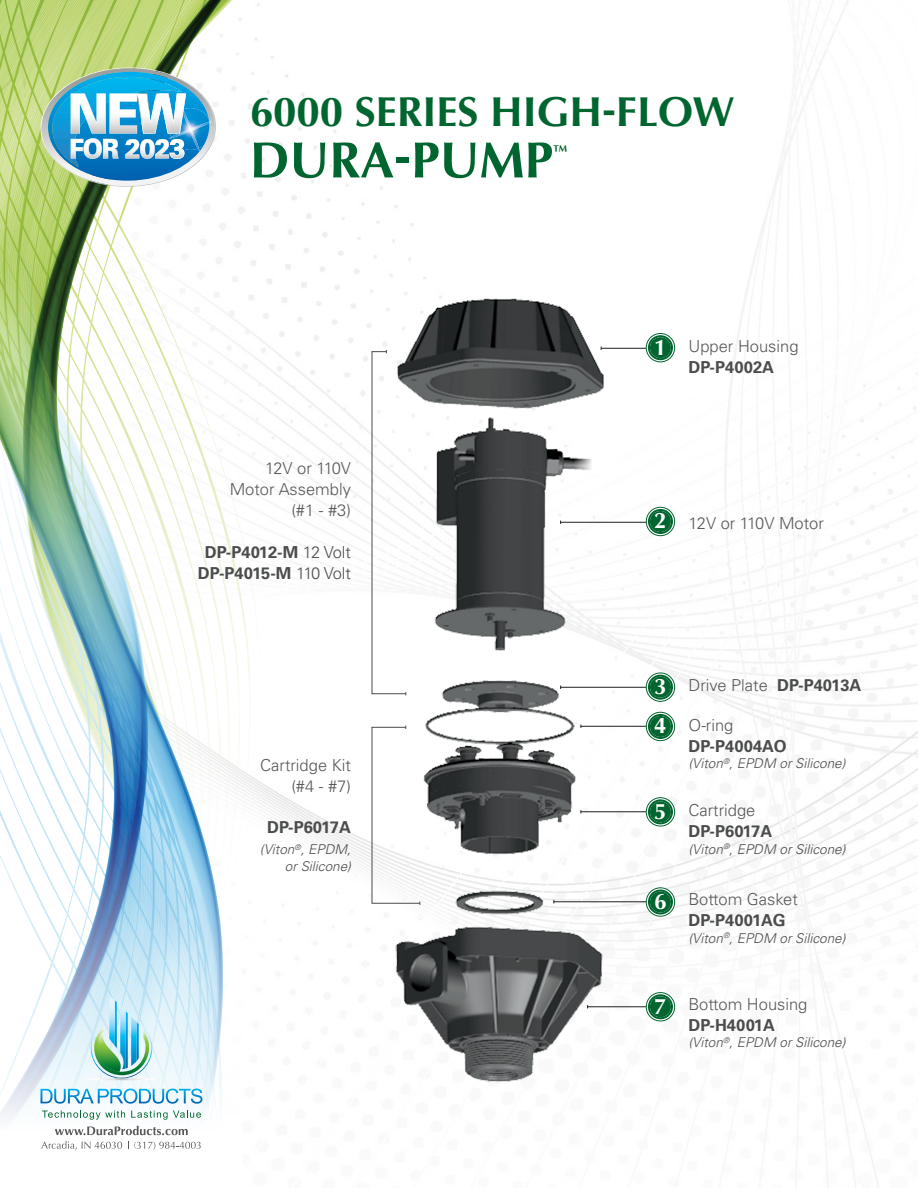
<style>
.page{position:relative;width:918px;height:1188px;background:#fff}
.page>*{position:absolute;margin:0;border:0;box-sizing:border-box;transform-origin:0 0}
.t1{font:700 51px "Optima";color:#00652e}
.t2{font:700 42px "Optima";color:#00652e}
.t3{font:700 22.5px/39.3px "Optima";color:#fff}
.t4{font:300 16.5px/21px "Univers LT Std";color:#57585a;text-align:right}
.t5{font:700 16.5px/21px "Univers LT Std";color:#4b4c4d;text-align:center}
.t6{font:700 15.75px "Optima";color:#00652e}
.t7{font:italic 300 13.5px/16.5px "Univers LT Std";color:#4b4c4d;text-align:right}
.s1{font-weight:300}
.s2{font-weight:700;color:#4b4c4d}
</style>
<div class="page">
<img style="left:259px;top:0;width:659px;height:1188px">
<img style="left:0;top:0;width:259px;height:806px">
<svg style="left:0;top:797px;width:243px;height:354px"></svg>
<svg style="left:84px;top:995px;width:73px;height:86px;background:#aedadd"></svg>
<svg style="left:40px;top:1089px;width:162px;height:15px"></svg>
<svg style="left:42px;top:1111px;width:83px;height:9px"></svg>
<svg style="left:131px;top:1111px;width:70px;height:9px"></svg>
<svg style="left:55px;top:1126px;width:133px;height:9px"></svg>
<svg style="left:41px;top:1141px;width:81px;height:9px"></svg>
<svg style="left:128px;top:1142px;width:73px;height:8px"></svg>
<svg style="left:40px;top:68px;width:177px;height:119px"></svg>
<img style="left:363px;top:268px;width:250px;height:841px">
<svg style="left:572px;top:451px;width:44px;height:23px"></svg>
<svg style="left:371px;top:350px;width:36px;height:345px"></svg>
<svg style="left:371px;top:726px;width:50px;height:179px"></svg>
<hr style="left:601px;top:348px;width:60px;height:1px;background:#231f20">
<hr style="left:561px;top:522px;width:100px;height:1px;background:#231f20">
<hr style="left:561px;top:687px;width:100px;height:1px;background:#231f20">
<hr style="left:581px;top:726px;width:80px;height:1px;background:#231f20">
<hr style="left:581px;top:811px;width:80px;height:1px;background:#231f20">
<hr style="left:554px;top:901px;width:107px;height:1px;background:#231f20">
<hr style="left:588px;top:1006px;width:73px;height:1px;background:#231f20">
<div style="left:648px;top:335px;width:25px;height:25px;background:#00652e;border-radius:50%"></div>
<div style="left:646px;top:333px;width:29px;height:29px;border:4px solid #fff;border-radius:50%"></div>
<div style="left:646px;top:333px;width:29px;height:29px;border:1px solid #00652e;border-radius:50%"></div>
<div style="left:648px;top:335px;width:25px;height:25px;border:2px solid #00652e;border-radius:50%"></div>
<div style="left:648px;top:509px;width:25px;height:25px;background:#00652e;border-radius:50%"></div>
<div style="left:646px;top:507px;width:29px;height:29px;border:4px solid #fff;border-radius:50%"></div>
<div style="left:646px;top:507px;width:29px;height:29px;border:1px solid #00652e;border-radius:50%"></div>
<div style="left:648px;top:509px;width:25px;height:25px;border:2px solid #00652e;border-radius:50%"></div>
<div style="left:648px;top:675px;width:25px;height:25px;background:#00652e;border-radius:50%"></div>
<div style="left:646px;top:673px;width:29px;height:29px;border:4px solid #fff;border-radius:50%"></div>
<div style="left:646px;top:673px;width:29px;height:29px;border:1px solid #00652e;border-radius:50%"></div>
<div style="left:648px;top:675px;width:25px;height:25px;border:2px solid #00652e;border-radius:50%"></div>
<div style="left:648px;top:714px;width:25px;height:25px;background:#00652e;border-radius:50%"></div>
<div style="left:646px;top:712px;width:29px;height:29px;border:4px solid #fff;border-radius:50%"></div>
<div style="left:646px;top:712px;width:29px;height:29px;border:1px solid #00652e;border-radius:50%"></div>
<div style="left:648px;top:714px;width:25px;height:25px;border:2px solid #00652e;border-radius:50%"></div>
<div style="left:648px;top:799px;width:25px;height:25px;background:#00652e;border-radius:50%"></div>
<div style="left:646px;top:797px;width:29px;height:29px;border:4px solid #fff;border-radius:50%"></div>
<div style="left:646px;top:797px;width:29px;height:29px;border:1px solid #00652e;border-radius:50%"></div>
<div style="left:648px;top:799px;width:25px;height:25px;border:2px solid #00652e;border-radius:50%"></div>
<div style="left:648px;top:890px;width:25px;height:25px;background:#00652e;border-radius:50%"></div>
<div style="left:646px;top:887px;width:29px;height:30px;border:4px solid #fff;border-radius:50%"></div>
<div style="left:646px;top:887px;width:29px;height:30px;border:1px solid #00652e;border-radius:50%"></div>
<div style="left:648px;top:890px;width:25px;height:25px;border:2px solid #00652e;border-radius:50%"></div>
<div style="left:648px;top:994px;width:25px;height:25px;background:#00652e;border-radius:50%"></div>
<div style="left:646px;top:992px;width:29px;height:29px;border:4px solid #fff;border-radius:50%"></div>
<div style="left:646px;top:992px;width:29px;height:29px;border:1px solid #00652e;border-radius:50%"></div>
<div style="left:648px;top:994px;width:25px;height:25px;border:2px solid #00652e;border-radius:50%"></div>
<h2 class="t2" style="left:250px;top:88px;width:486px">6000 SERIES HIGH-FLOW</h2>
<h1 class="t1" style="left:250px;top:130px;width:305px">DURA-PUMP</h1>
<p class="t6" style="left:553px;top:142px;width:17px">™</p>
<p class="t4" style="left:230px;top:458px;width:123px">12V or 110V<br>Motor Assembly (#1 - #3)</p>
<p class="t5" style="left:198px;top:541px;width:155px">DP-P4012-M <span class="s1">12 Volt<br></span>DP-P4015-M <span class="s1">110 Volt</span></p>
<p class="t4" style="left:260px;top:755px;width:92px">Cartridge Kit (#4 - #7)</p>
<p class="t5" style="left:267px;top:817px;width:85px">DP-P6017A</p>
<p class="t7" style="left:260px;top:841px;width:93px">(Viton<sup>®</sup>, EPDM, or Silicone)</p>
<h3 class="t3" style="left:654px;top:328px;width:14px">1</h3>
<p class="t4" style="left:688px;top:336px;width:112px">Upper Housing</p>
<p class="t5" style="left:688px;top:357px;width:87px">DP-P4002A</p>
<h3 class="t3" style="left:654px;top:501px;width:14px">2</h3>
<p class="t4" style="left:688px;top:513px;width:137px">12V or 110V Motor</p>
<h3 class="t3" style="left:654px;top:667px;width:14px">3<br>4</h3>
<h3 class="t3" style="left:654px;top:792px;width:14px">5</h3>
<h3 class="t3" style="left:654px;top:882px;width:14px">6</h3>
<h3 class="t3" style="left:654px;top:987px;width:14px">7</h3>
<p class="t4" style="left:688px;top:675px;width:174px">Drive Plate <span class="s2">DP-P4013A</span></p>
<p class="t4" style="left:688px;top:714px;width:46px">O-ring</p>
<p class="t5" style="left:688px;top:736px;width:100px">DP-P4004AO</p>
<p class="t7" style="left:688px;top:755px;width:159px">(Viton<sup>®</sup>, EPDM or Silicone)</p>
<p class="t4" style="left:688px;top:800px;width:68px">Cartridge</p>
<p class="t5" style="left:688px;top:821px;width:85px">DP-P6017A</p>
<p class="t7" style="left:688px;top:841px;width:159px">(Viton<sup>®</sup>, EPDM or Silicone)</p>
<p class="t4" style="left:688px;top:889px;width:111px">Bottom Gasket</p>
<p class="t5" style="left:688px;top:910px;width:99px">DP-P4001AG</p>
<p class="t7" style="left:688px;top:930px;width:159px">(Viton<sup>®</sup>, EPDM or Silicone)</p>
<p class="t4" style="left:688px;top:993px;width:120px">Bottom Housing</p>
<p class="t5" style="left:688px;top:1015px;width:88px">DP-H4001A</p>
<p class="t7" style="left:688px;top:1034px;width:159px">(Viton<sup>®</sup>, EPDM or Silicone)</p>
</div>
